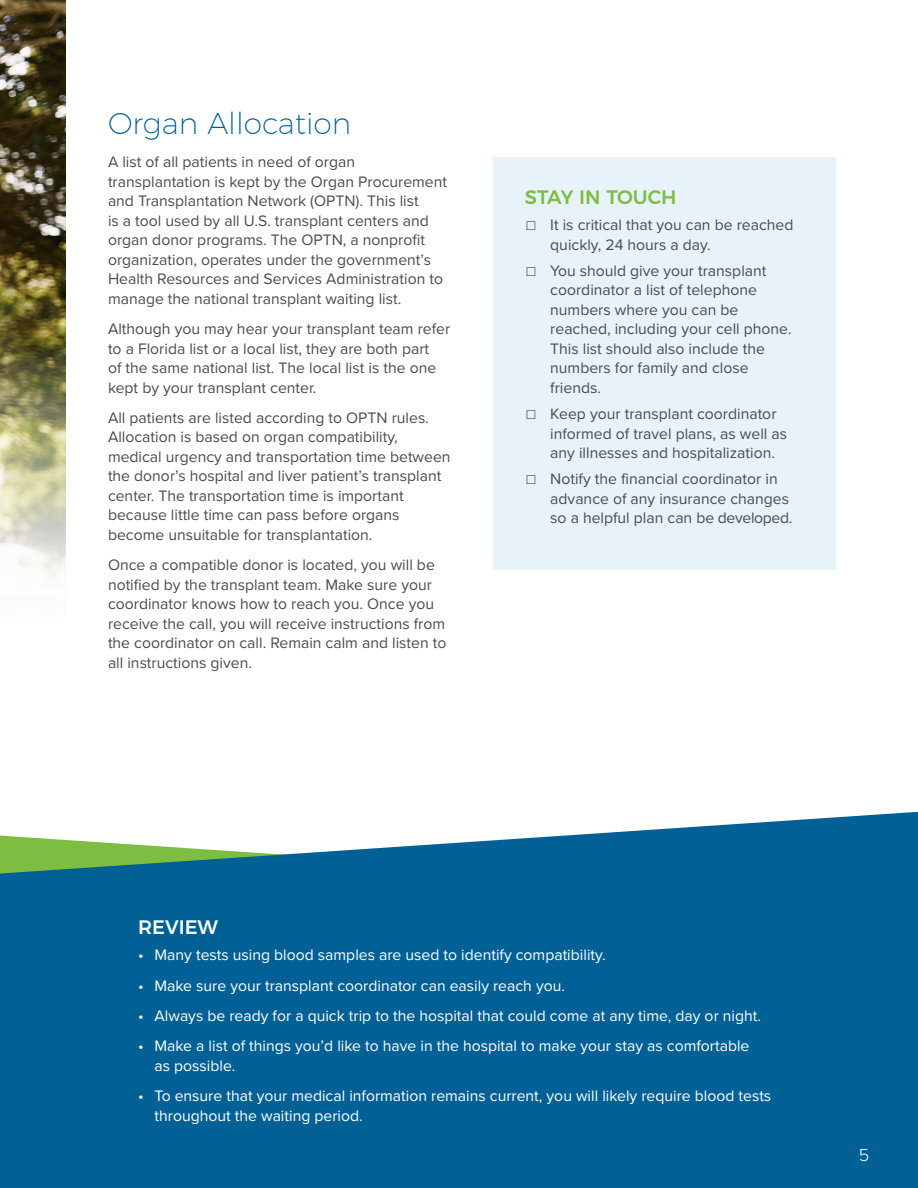
<style>
.page{position:relative;width:918px;height:1188px;background:#fff}
.page>*{position:absolute;margin:0;border:0;box-sizing:border-box;transform-origin:0 0}
.Page_Head{font:200 30px "Montserrat";color:#016197}
.Section_Head{font:500 19.5px "Montserrat";color:#7dbd41}
.Section_Head-2{font:500 19.5px "Montserrat";color:#fff}
.t1{font:300 18px "Proxima Nova";color:#fff}
.body{font:15.75px/19.5px "Proxima Nova";color:#4b4c4d}
.t2{font:15.75px/19.5px "Proxima Nova";color:#fff}
</style>
<div class="page">
<img style="left:0;top:0;width:65px;height:579px">
<svg style="left:0;top:812px;width:918px;height:76px;fill:#016197"></svg>
<div style="left:0;top:888px;width:918px;height:300px;background:#016197"></div>
<div style="left:493px;top:158px;width:343px;height:412px;background:#e7f2fa"></div>
<p class="Page_Head" style="left:108px;top:101px;width:245px">Organ Allocation</p>
<p class="body" style="left:108px;top:152px;width:341px">A list of all patients in need of organ transplantation is kept by the Organ Procurement and Transplantation Network (OPTN). This list<br>is a tool used by all U.S. transplant centers and organ donor programs. The OPTN, a nonprofit organization, operates under the government’s Health Resources and Services Administration to manage the national transplant waiting list.</p>
<p class="body" style="left:108px;top:319px;width:344px">Although you may hear your transplant team refer to a Florida list or a local list, they are both part<br>of the same national list. The local list is the one kept by your transplant center.</p>
<p class="body" style="left:108px;top:407px;width:344px">All patients are listed according to OPTN rules.<br>Allocation is based on organ compatibility, medical urgency and transportation time between the donor’s hospital and liver patient’s transplant center. The transportation time is important because little time can pass before organs become unsuitable for transplantation.</p>
<p class="body" style="left:108px;top:555px;width:340px">Once a compatible donor is located, you will be notified by the transplant team. Make sure your coordinator knows how to reach you. Once you receive the call, you will receive instructions from the coordinator on call. Remain calm and listen to all instructions given.</p>
<p class="Section_Head" style="left:525px;top:181px;width:153px">STAY IN TOUCH</p>
<p class="body" style="left:550px;top:215px;width:245px;text-indent:-26px">☐ It is critical that you can be reached quickly, 24 hours a day.</p>
<p class="body" style="left:550px;top:260px;width:243px;text-indent:-26px">☐ You should give your transplant coordinator a list of telephone numbers where you can be reached, including your cell phone.<br>This list should also include the numbers for family and close friends.</p>
<p class="body" style="left:550px;top:404px;width:238px;text-indent:-26px">☐ Keep your transplant coordinator informed of travel plans, as well as any illnesses and hospitalization.</p>
<p class="body" style="left:550px;top:469px;width:244px;text-indent:-26px">☐ Notify the financial coordinator in advance of any insurance changes so a helpful plan can be developed.</p>
<p class="Section_Head-2" style="left:138px;top:911px;width:81px">REVIEW</p>
<p class="t2" style="left:138px;top:945px;width:469px">• Many tests using blood samples are used to identify compatibility.</p>
<p class="t2" style="left:138px;top:975px;width:429px">• Make sure your transplant coordinator can easily reach you.</p>
<p class="t2" style="left:138px;top:1005px;width:625px">• Always be ready for a quick trip to the hospital that could come at any time, day or night.</p>
<p class="t2" style="left:155px;top:1036px;width:596px;text-indent:-16px">• Make a list of things you’d like to have in the hospital to make your stay as comfortable as possible.</p>
<p class="t2" style="left:155px;top:1085px;width:618px;text-indent:-16px">• To ensure that your medical information remains current, you will likely require blood tests throughout the waiting period.</p>
<p class="t1" style="left:859px;top:1142px;width:12px">5</p>
</div>
